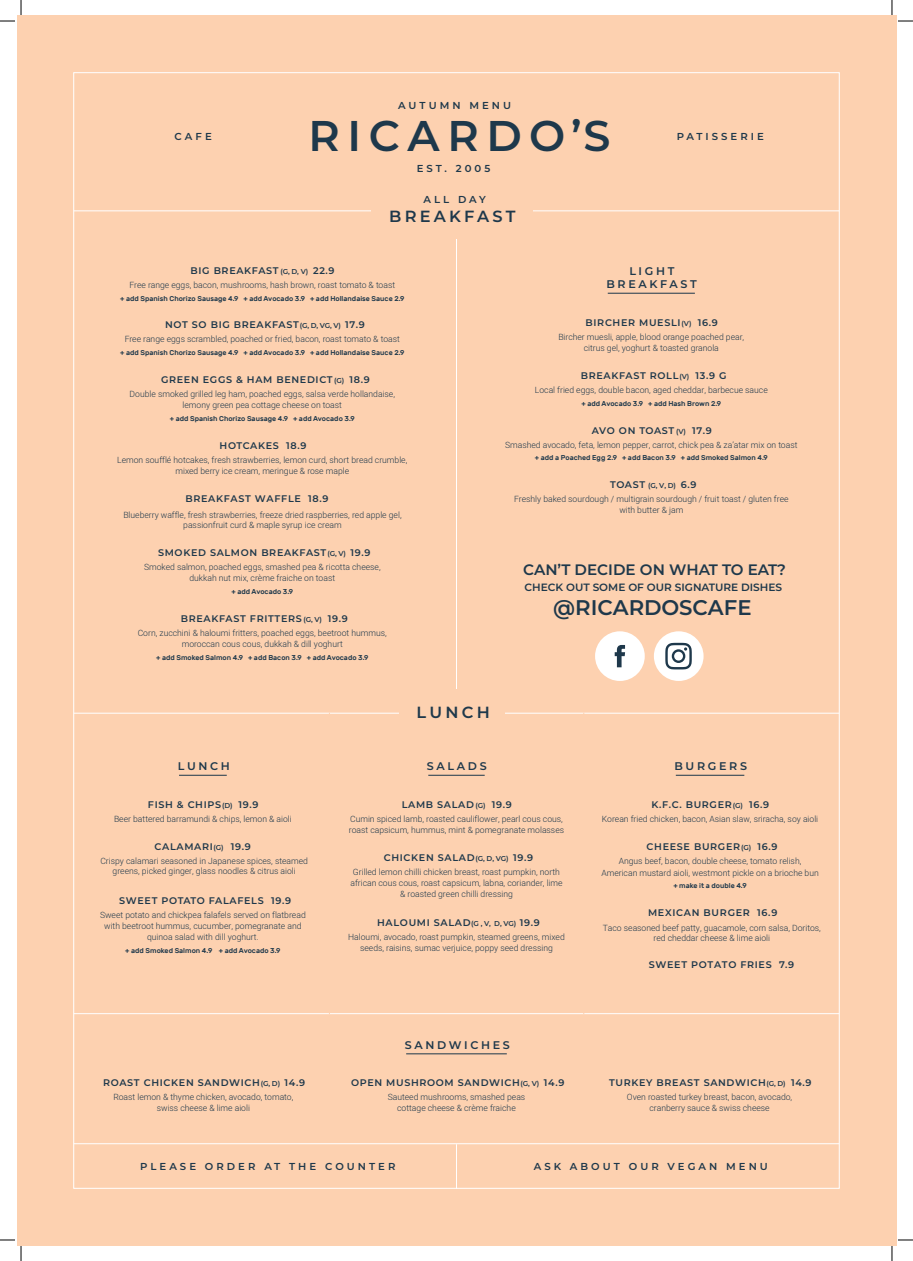
<style>
.page{position:relative;width:913px;height:1261px;background:#fff}
.page>*{position:absolute;margin:0;border:0;box-sizing:border-box;transform-origin:0 0}
.t1{font:600 42.9px "Montserrat";letter-spacing:.18em;color:#1e384b}
.t2{font:600 21.2px "Montserrat";color:#1e384b}
.t3{font:600 16.2px "Montserrat";letter-spacing:.2em;color:#1e384b}
.t4{font:600 15.1px "Montserrat";color:#1e384b}
.t5{font:600 11.1px/13.3px "Montserrat";letter-spacing:.24em;color:#1e384b;text-align:center}
.t6{font:600 10.6px "Montserrat";color:#1e384b}
.t7{font:600 10.1px "Montserrat";letter-spacing:.3em;color:#1e384b}
.t8{font:600 9.6px "Montserrat";letter-spacing:.07em;color:#1e384b}
.t9{font:300 8.6px/11.1px "Heebo";color:#1e384b;text-align:center}
.t10{font:500 7.1px "Rubik";color:#1e384b}
.s1{font-size:7.1px}
</style>
<div class="page">
<div style="left:17px;top:15px;width:879px;height:1230px;background:#fdd1b0"></div>
<hr style="left:74px;top:210px;width:765px;height:1px;background:#fff">
<hr style="left:74px;top:713px;width:765px;height:1px;background:#fff">
<hr style="left:74px;top:1013px;width:765px;height:1px;background:#fff">
<hr style="left:456px;top:215px;width:1px;height:481px;background:#fff">
<hr style="left:329px;top:713px;width:1px;height:301px;background:#fdd1b0">
<hr style="left:583px;top:713px;width:1px;height:301px;background:#fdd1b0">
<hr style="left:456px;top:1144px;width:1px;height:45px;background:#fff">
<hr style="left:74px;top:1143px;width:765px;height:1px;background:#fff">
<hr style="left:607px;top:293px;width:87px;height:1px;background:#1e384b">
<hr style="left:406px;top:1053px;width:100px;height:1px;background:#1e384b">
<hr style="left:179px;top:775px;width:48px;height:1px;background:#1e384b">
<hr style="left:428px;top:775px;width:56px;height:1px;background:#1e384b">
<hr style="left:675px;top:775px;width:69px;height:1px;background:#1e384b">
<div style="left:371px;top:193px;width:161px;height:46px;background:#fdd1b0"></div>
<div style="left:399px;top:689px;width:105px;height:46px;background:#fdd1b0"></div>
<div style="left:653px;top:631px;width:50px;height:50px;background:#fff;border-radius:50%"></div>
<svg style="left:665px;top:643px;width:26px;height:26px"></svg>
<div style="left:595px;top:631px;width:49px;height:50px;background:#fff;border-radius:50%"></div>
<svg style="left:614px;top:645px;width:11px;height:22px"></svg>
<svg style="left:0;top:0;width:22px;height:22px"></svg>
<svg style="left:0;top:1239px;width:22px;height:22px"></svg>
<svg style="left:891px;top:0;width:21px;height:22px"></svg>
<svg style="left:891px;top:1239px;width:21px;height:22px"></svg>
<p class="t7" style="left:175px;top:130px;width:39px">CAFE</p>
<p class="t7" style="left:398px;top:98px;width:114px">AUTUMN MENU</p>
<h1 class="t1" style="left:308px;top:105px;width:303px">RICARDO’S</h1>
<p class="t7" style="left:416px;top:161px;width:75px">EST. 2005</p>
<p class="t7" style="left:423px;top:192px;width:64px">ALL DAY</p>
<h3 class="t3" style="left:389px;top:204px;width:128px">BREAKFAST</h3>
<p class="t7" style="left:676px;top:130px;width:89px">PATISSERIE</p>
<p class="t8" style="left:190px;top:263px;width:145px">BIG BREAKFAST <span class="s1">(G, D, V)</span> 22.9</p>
<p class="t9" style="left:129px;top:279px;width:267px">Free range eggs, bacon, mushrooms, hash brown, roast tomato &amp; toast</p>
<p class="t10" style="left:120px;top:294px;width:286px">+ add Spanish Chorizo Sausage 4.9 + add Avocado 3.9 + add Hollandaise Sauce 2.9</p>
<p class="t8" style="left:165px;top:318px;width:201px">NOT SO BIG BREAKFAST<span class="s1">(G, D, VG, V)</span> 17.9</p>
<p class="t9" style="left:125px;top:333px;width:276px">Free range eggs scrambled, poached or fried, bacon, roast tomato &amp; toast</p>
<p class="t10" style="left:120px;top:349px;width:286px">+ add Spanish Chorizo Sausage 4.9 + add Avocado 3.9 + add Hollandaise Sauce 2.9</p>
<p class="t8" style="left:161px;top:373px;width:210px">GREEN EGGS &amp; HAM BENEDICT <span class="s1">(G)</span> 18.9</p>
<p class="t9" style="left:130px;top:388px;width:267px">Double smoked grilled leg ham, poached eggs, salsa verde hollandaise, lemony green pea cottage cheese on toast</p>
<p class="t10" style="left:170px;top:414px;width:186px">+ add Spanish Chorizo Sausage 4.9 + add Avocado 3.9</p>
<p class="t8" style="left:219px;top:438px;width:88px">HOTCAKES 18.9</p>
<p class="t9" style="left:117px;top:454px;width:291px">Lemon soufflé hotcakes, fresh strawberries, lemon curd, short bread crumble, mixed berry ice cream, meringue &amp; rose maple</p>
<p class="t8" style="left:185px;top:492px;width:144px">BREAKFAST WAFFLE 18.9</p>
<p class="t9" style="left:123px;top:509px;width:280px;line-height:10.3px">Blueberry waffle, fresh strawberries, freeze dried raspberries, red apple gel, passionfruit curd &amp; maple syrup ice cream</p>
<p class="t8" style="left:158px;top:546px;width:214px">SMOKED SALMON BREAKFAST<span class="s1">(G, V)</span> 19.9</p>
<p class="t9" style="left:144px;top:561px;width:238px">Smoked salmon, poached eggs, smashed pea &amp; ricotta cheese, dukkah nut mix, crème fraiche on toast</p>
<p class="t10" style="left:231px;top:588px;width:63px">+ add Avocado 3.9</p>
<p class="t8" style="left:181px;top:612px;width:168px">BREAKFAST FRITTERS <span class="s1">(G, V)</span> 19.9</p>
<p class="t9" style="left:138px;top:627px;width:250px">Corn, zucchini &amp; haloumi fritters, poached eggs, beetroot hummus, moroccan cous cous, dukkah &amp; dill yoghurt</p>
<p class="t10" style="left:156px;top:653px;width:214px">+ add Smoked Salmon 4.9 + add Bacon 3.9 + add Avocado 3.9</p>
<p class="t5" style="left:606px;top:264px;width:92px">LIGHT<br>BREAKFAST</p>
<p class="t8" style="left:585px;top:315px;width:134px">BIRCHER MUESLI<span class="s1">(V)</span> 16.9</p>
<p class="t9" style="left:558px;top:331px;width:187px">Bircher muesli, apple, blood orange poached pear, citrus gel, yoghurt &amp; toasted granola</p>
<p class="t8" style="left:580px;top:369px;width:147px">BREAKFAST ROLL<span class="s1">(V)</span> 13.9 G</p>
<p class="t9" style="left:534px;top:385px;width:234px">Local fried eggs, double bacon, aged cheddar, barbecue sauce</p>
<p class="t10" style="left:581px;top:400px;width:141px">+ add Avocado 3.9 + add Hash Brown 2.9</p>
<p class="t8" style="left:591px;top:424px;width:121px">AVO ON TOAST <span class="s1">(V)</span> 17.9</p>
<p class="t9" style="left:505px;top:439px;width:294px">Smashed avocado, feta, lemon pepper, carrot, chick pea &amp; za’atar mix on toast</p>
<p class="t10" style="left:534px;top:454px;width:234px">+ add a Poached Egg 2.9 + add Bacon 3.9 + add Smoked Salmon 4.9</p>
<p class="t8" style="left:610px;top:478px;width:88px">TOAST <span class="s1">(G, V, D)</span> 6.9</p>
<p class="t9" style="left:514px;top:493px;width:276px">Freshly baked sourdough / multigrain sourdough / fruit toast / gluten free with butter &amp; jam</p>
<h3 class="t4" style="left:523px;top:559px;width:264px">CAN’T DECIDE ON WHAT TO EAT?</h3>
<p class="t6" style="left:524px;top:580px;width:259px">CHECK OUT SOME OF OUR SIGNATURE DISHES</p>
<h2 class="t2" style="left:553px;top:592px;width:200px">@RICARDOSCAFE</h2>
<h3 class="t3" style="left:416px;top:701px;width:75px">LUNCH</h3>
<p class="t5" style="left:178px;top:759px;width:54px">LUNCH</p>
<p class="t8" style="left:148px;top:797px;width:112px">FISH &amp; CHIPS<span class="s1">(D)</span> 19.9</p>
<p class="t9" style="left:114px;top:813px;width:179px">Beer battered barramundi &amp; chips, lemon &amp; aioli</p>
<p class="t8" style="left:154px;top:840px;width:98px">CALAMARI<span class="s1">(G)</span> 19.9</p>
<p class="t9" style="left:100px;top:856px;width:209px;line-height:10.3px">Crispy calamari seasoned in Japanese spices, steamed greens, picked ginger, glass noodles &amp; citrus aioli</p>
<p class="t8" style="left:119px;top:894px;width:173px">SWEET POTATO FALAFELS 19.9</p>
<p class="t9" style="left:100px;top:909px;width:207px">Sweet potato and chickpea falafels served on flatbread with beetroot hummus, cucumber, pomegranate and quinoa salad with dill yoghurt.</p>
<p class="t10" style="left:125px;top:947px;width:157px">+ add Smoked Salmon 4.9 + add Avocado 3.9</p>
<p class="t8" style="left:103px;top:1076px;width:203px">ROAST CHICKEN SANDWICH<span class="s1">(G, D)</span> 14.9</p>
<p class="t9" style="left:113px;top:1091px;width:181px">Roast lemon &amp; thyme chicken, avocado, tomato, swiss cheese &amp; lime aioli</p>
<p class="t5" style="left:427px;top:759px;width:61px">SALADS</p>
<p class="t8" style="left:401px;top:797px;width:111px">LAMB SALAD <span class="s1">(G)</span> 19.9</p>
<p class="t9" style="left:349px;top:813px;width:217px;text-align:left">Cumin spiced lamb, roasted cauliflower, pearl cous cous, roast capsicum, hummus, mint &amp; pomegranate molasses</p>
<p class="t8" style="left:383px;top:850px;width:151px">CHICKEN SALAD<span class="s1">(G, D, VG)</span> 19.9</p>
<p class="t9" style="left:350px;top:866px;width:214px">Grilled lemon chilli chicken breast, roast pumpkin, north african cous cous, roast capsicum, labna, coriander, lime &amp; roasted green chilli dressing</p>
<p class="t8" style="left:377px;top:915px;width:164px">HALOUMI SALAD<span class="s1">(G , V, D, VG )</span> 19.9</p>
<p class="t9" style="left:348px;top:931px;width:218px">Haloumi, avocado, roast pumpkin, steamed greens, mixed seeds, raisins, sumac verjuice, poppy seed dressing</p>
<p class="t5" style="left:405px;top:1038px;width:107px">SANDWICHES</p>
<p class="t8" style="left:351px;top:1076px;width:215px">OPEN MUSHROOM SANDWICH<span class="s1">(G, V)</span> 14.9</p>
<p class="t9" style="left:387px;top:1091px;width:139px">Sauteed mushrooms, smashed peas cottage cheese &amp; crème fraiche</p>
<p class="t5" style="left:674px;top:759px;width:74px">BURGERS</p>
<p class="t8" style="left:651px;top:797px;width:119px">K.F.C. BURGER<span class="s1">(G)</span> 16.9</p>
<p class="t9" style="left:601px;top:813px;width:218px">Korean fried chicken, bacon, Asian slaw, sriracha, soy aioli</p>
<p class="t8" style="left:646px;top:840px;width:132px">CHEESE BURGER<span class="s1">(G)</span> 16.9</p>
<p class="t9" style="left:601px;top:856px;width:219px">Angus beef, bacon, double cheese, tomato relish,<br>American mustard aioli, westmont pickle on a brioche bun</p>
<p class="t10" style="left:673px;top:882px;width:75px">+ make it a double 4.9</p>
<p class="t8" style="left:647px;top:906px;width:131px">MEXICAN BURGER 16.9</p>
<p class="t9" style="left:602px;top:923px;width:219px;line-height:10.3px">Taco seasoned beef patty, guacamole, corn salsa, Doritos, red cheddar cheese &amp; lime aioli</p>
<p class="t8" style="left:648px;top:958px;width:147px">SWEET POTATO FRIES 7.9</p>
<p class="t8" style="left:609px;top:1076px;width:204px">TURKEY BREAST SANDWICH<span class="s1">(G, D)</span> 14.9</p>
<p class="t9" style="left:626px;top:1091px;width:167px">Oven roasted turkey breast, bacon, avocado, cranberry sauce &amp; swiss cheese</p>
<p class="t7" style="left:140px;top:1159px;width:257px">PLEASE ORDER AT THE COUNTER</p>
<p class="t7" style="left:533px;top:1159px;width:235px">ASK ABOUT OUR VEGAN MENU</p>
</div>
